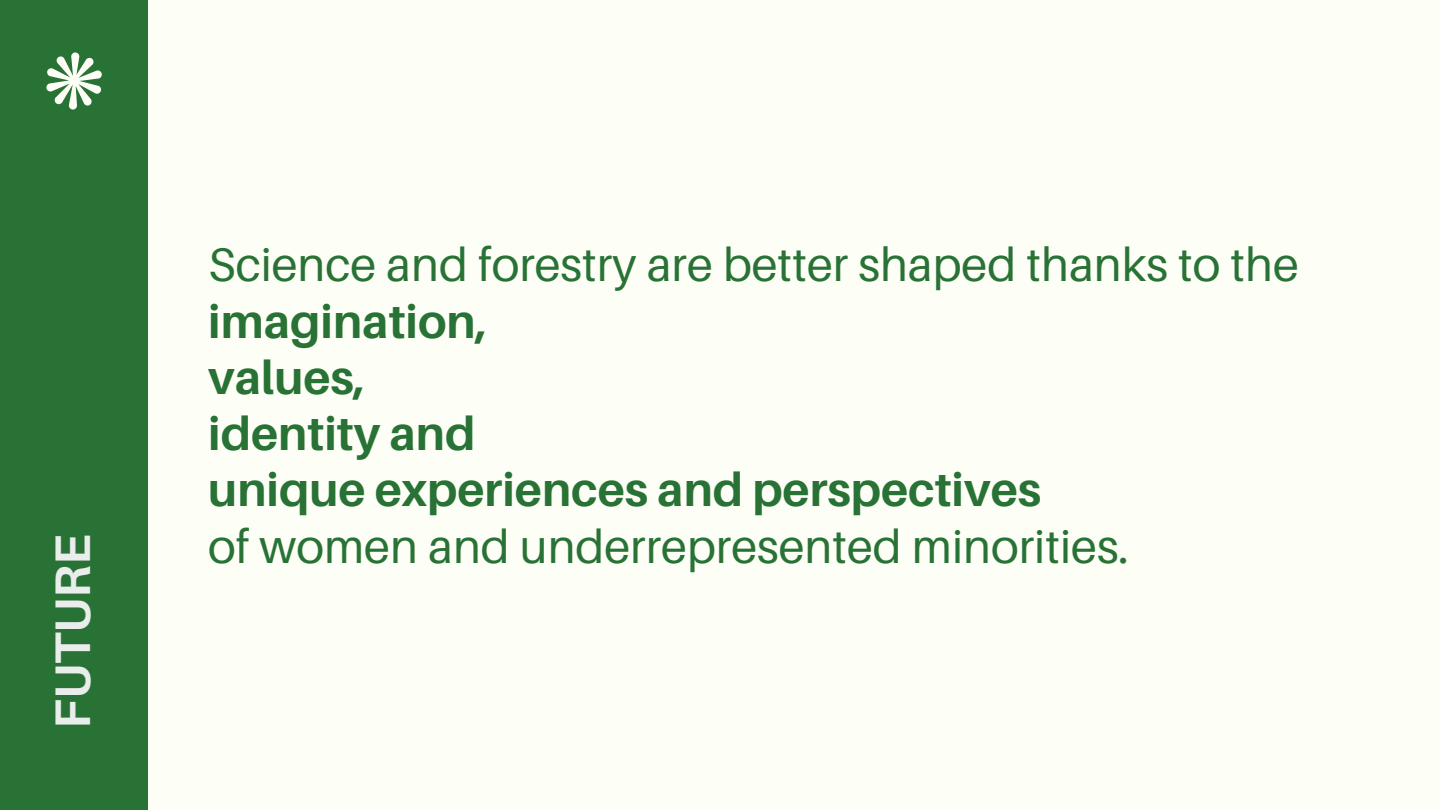
<style>
.page{position:relative;width:1440px;height:810px;background:#fdfff7}
.page>*{position:absolute;margin:0;border:0;box-sizing:border-box;transform-origin:0 0}
.t1{font:700 50px "Aileron";color:#e9edeb}
.t2{font:47px/56.2px "Aileron";color:#297235}
.t3{font:700 47px "Aileron";color:#297235}
.s1{font-weight:700}
</style>
<div class="page">
<div style="left:0;top:0;width:148px;height:810px;background:#297235"></div>
<svg style="left:46px;top:52px;width:56px;height:57px"></svg>
<p class="t1" style="left:42px;top:729px;width:196px;rotate:-90deg">FUTURE</p>
<h1 class="t2" style="left:208px;top:236px;width:1092px">Science and forestry are better shaped thanks to the <span class="s1">imagination,</span></h1>
<p class="t3" style="left:208px;top:348px;width:159px">values,</p>
<p class="t3" style="left:208px;top:404px;width:269px">identity and</p>
<p class="t3" style="left:208px;top:461px;width:834px">unique experiences and perspectives</p>
<p class="t2" style="left:208px;top:517px;width:922px">of women and underrepresented minorities.</p>
</div>
